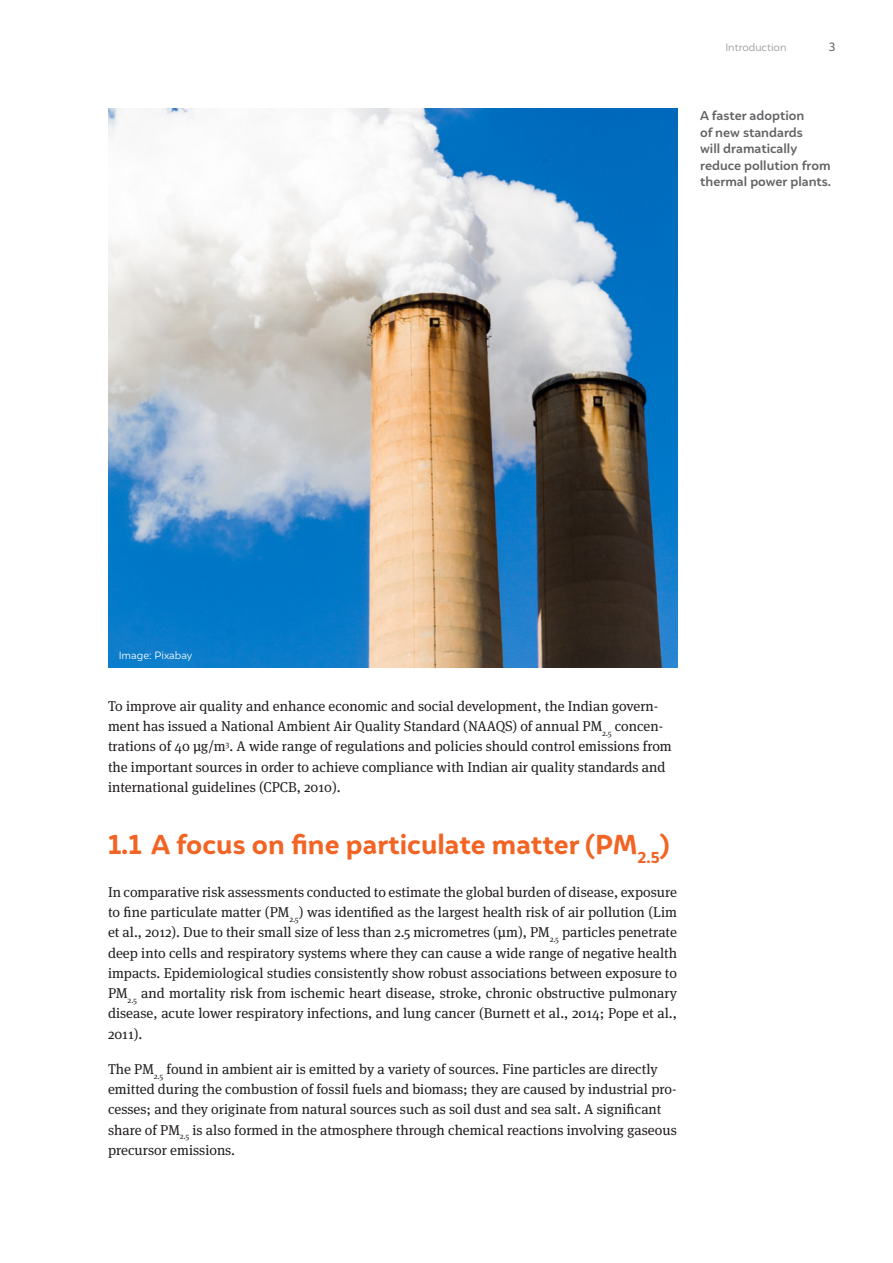
<style>
.page{position:relative;width:893px;height:1263px;background:#fff}
.page>*{position:absolute;margin:0;border:0;box-sizing:border-box;transform-origin:0 0}
.t1{font:900 27px "Igna Sans";color:#f26424}
.body{font:14.25px/20.2px "Meta Serif OT";color:#231f20}
.Normal__Web{font:14.25px/20.2px "Meta Serif OT";color:#231f20;text-align:justify}
.t2{font:700 12.75px/16.5px "Igna Sans";color:#636366}
.t3{font:12px "Igna Sans";color:#636366}
.t4{font:300 10.5px "Igna Sans";color:#fff}
.body-2{font:300 10.5px "Igna Sans";color:#939598}
</style>
<div class="page">
<img style="left:108px;top:108px;width:569px;height:559px">
<p class="body-2" style="left:725px;top:41px;width:63px">Introduction</p>
<p class="t3" style="left:829px;top:39px;width:8px">3</p>
<p class="t2" style="left:700px;top:107px;width:133px">A faster adoption<br>of new standards<br>will dramatically reduce pollution from thermal power plants.</p>
<p class="t4" style="left:119px;top:648px;width:75px">Image: Pixabay</p>
<p class="body" style="left:108px;top:696px;width:565px">To improve air quality and enhance economic and social development, the Indian govern&shy;ment has issued a National Ambient Air Quality Standard (NAAQS) of annual PM<sub>2.5</sub> concen&shy;trations of 40 µg/m<sup>3</sup>. A wide range of regulations and policies should control emissions from the important sources in order to achieve compliance with Indian air quality standards and international guidelines (CPCB, 2010).</p>
<p class="t1" style="left:108px;top:827px;width:563px">1.1 A focus on fine particulate matter (PM<sub>2.5</sub>)</p>
<p class="Normal__Web" style="left:108px;top:882px;width:570px">In comparative risk assessments conducted to estimate the global burden of disease, exposure to fine particulate matter (PM<sub>2.5</sub>) was identified as the largest health risk of air pollution (Lim et al., 2012). Due to their small size of less than 2.5 micrometres (μm), PM<sub>2.5</sub> particles penetrate deep into cells and respiratory systems where they can cause a wide range of negative health impacts. Epidemiological studies consistently show robust associations between exposure to PM<sub>2.5</sub> and mortality risk from ischemic heart disease, stroke, chronic obstructive pulmonary disease, acute lower respiratory infections, and lung cancer (Burnett et al., 2014; Pope et al., 2011).</p>
<p class="body" style="left:108px;top:1059px;width:570px">The PM<sub>2.5</sub> found in ambient air is emitted by a variety of sources. Fine particles are directly emitted during the combustion of fossil fuels and biomass; they are caused by industrial pro&shy;cesses; and they originate from natural sources such as soil dust and sea salt. A significant share of PM<sub>2.5</sub> is also formed in the atmosphere through chemical reactions involving gaseous precursor emissions.</p>
</div>
